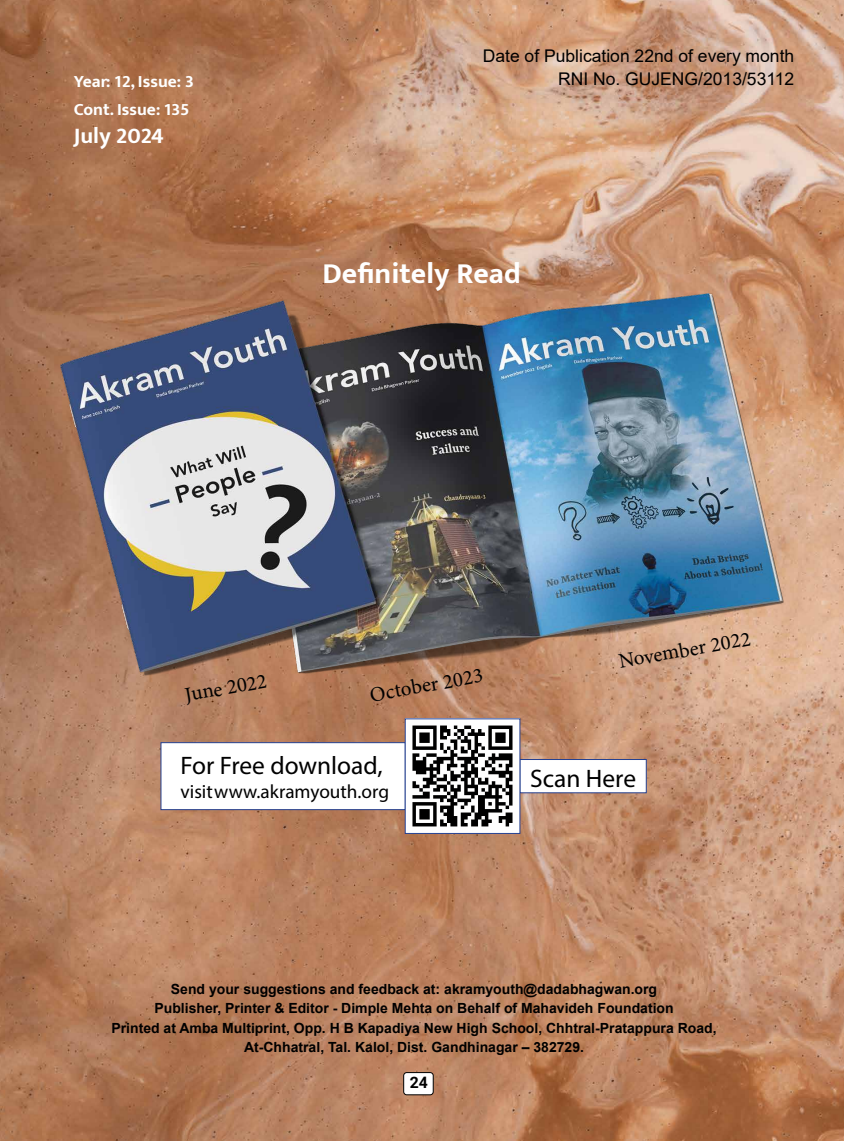
<style>
.page{position:relative;width:844px;height:1141px;background:#fff}
.page>*{position:absolute;margin:0;border:0;box-sizing:border-box;transform-origin:0 0}
.t1{font:700 29.75px "Mukta Vaani";color:#fff}
.t2{font:25.38px "Myriad Pro";color:#000}
.t3{font:700 22.75px "Mukta Vaani";color:#fff}
.t4{font:21px "Minion Pro";color:#000}
.t5{font:19.25px "Myriad Pro";color:#000}
.t6{font:17.5px/22.8px "Arial";color:#000;text-align:right}
.t7{font:700 17.5px/28px "Mukta Vaani";color:#fff}
.t8{font:700 15.75px "Roboto";color:#000}
.t9{font:700 14px/19.2px "Arial";color:#000;text-align:center}
</style>
<div class="page">
<img style="left:0;top:0;width:843px;height:1141px">
<div style="left:403px;top:1073px;width:30px;height:22px;background:#fff;border-radius:3px"></div>
<div style="left:403px;top:1072px;width:30px;height:23px;border:1px solid #000;border-radius:3px"></div>
<div style="left:160px;top:742px;width:245px;height:68px;background:#fff;border:1px solid #25408f"></div>
<div style="left:519px;top:759px;width:127px;height:34px;background:#fff;border:1px solid #25408f"></div>
<img style="left:406px;top:720px;width:112px;height:112px">
<div style="left:404px;top:718px;width:116px;height:116px;border:1px solid #25408f"></div>
<img style="left:61px;top:294px;width:721px;height:382px">
<p class="t7" style="left:74px;top:67px;width:122px">Year: 12, Issue: 3<br>Cont. Issue: 135</p>
<h3 class="t3" style="left:74px;top:122px;width:91px">July 2024</h3>
<p class="t6" style="left:482px;top:45px;width:313px">Date of Publication 22nd of every month<br>RNI No. GUJENG/2013/53112</p>
<h1 class="t1" style="left:322px;top:256px;width:200px">Definitely Read</h1>
<h3 class="t4" style="left:182px;top:681px;width:84px;rotate:-10deg">June 2022</h3>
<h3 class="t4" style="left:367px;top:681px;width:116px;rotate:-10deg">October 2023</h3>
<h2 class="t2" style="left:180px;top:750px;width:204px">For Free download,</h2>
<h3 class="t5" style="left:180px;top:779px;width:210px">visit www.akramyouth.org</h3>
<h3 class="t4" style="left:616px;top:648px;width:135px;rotate:-10deg">November 2022</h3>
<h2 class="t2" style="left:530px;top:763px;width:107px">Scan Here</h2>
<p class="t9" style="left:111px;top:980px;width:606px">Send your suggestions and feedback at: akramyouth@dadabhagwan.org<br>Publisher, Printer &amp; Editor - Dimple Mehta on Behalf of Mahavideh Foundation<br>Printed at Amba Multiprint, Opp. H B Kapadiya New High School, Chhtral-Pratappura Road, At-Chhatral, Tal. Kalol, Dist. Gandhinagar – 382729.</p>
<p class="t8" style="left:409px;top:1072px;width:20px">24</p>
</div>
